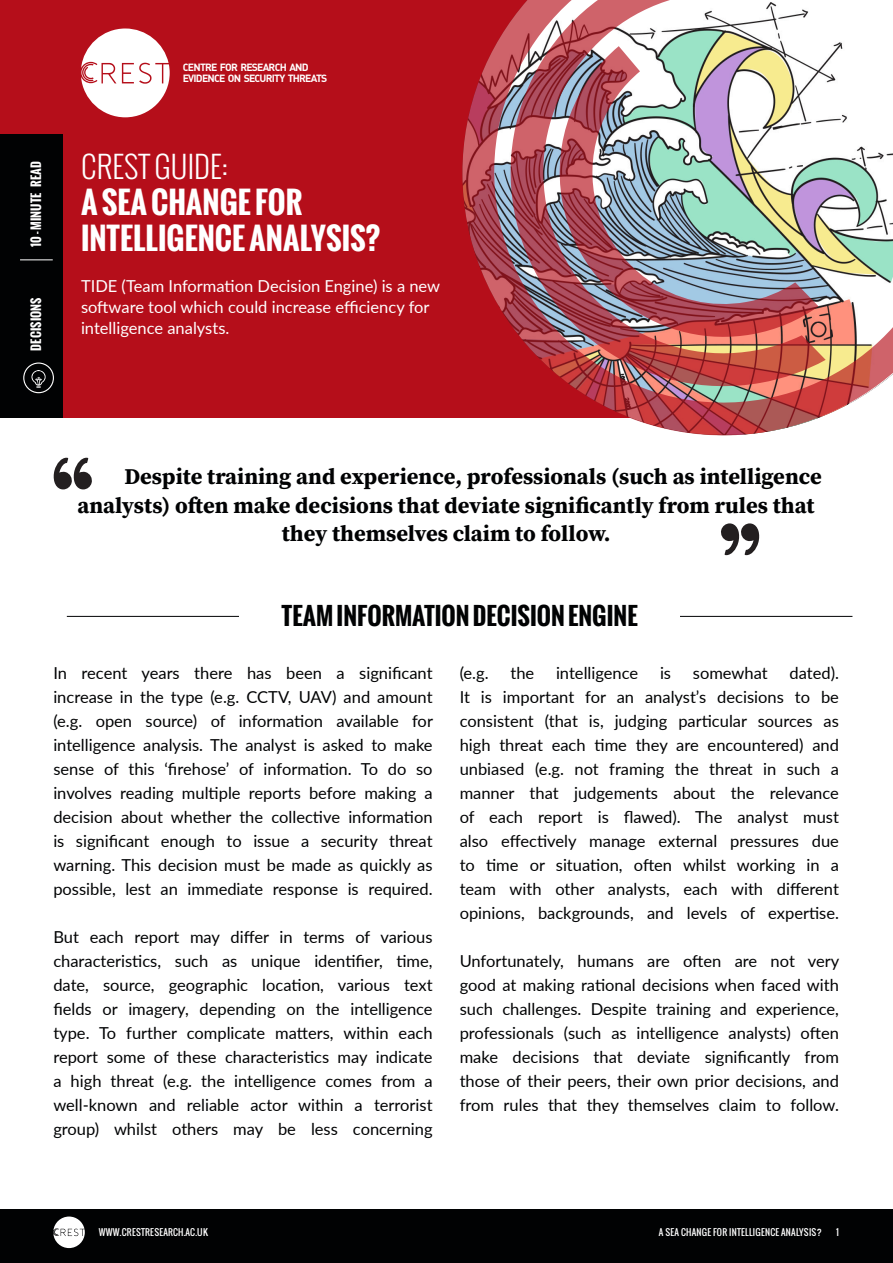
<style>
.page{position:relative;width:893px;height:1263px;background:#fff}
.page>*{position:absolute;margin:0;border:0;box-sizing:border-box;transform-origin:0 0}
.t1{font:700 30px/36px "Oswald";color:#fff}
.t2{font:300 30px "Oswald";color:#fff}
.t3{font:700 24px "Oswald";color:#010203}
.t4{font:700 22.5px "Source Serif Pro";color:#010203}
.NG_Body{font:16.5px/24px "Lato";color:#010203;text-align:justify}
.t5{font:16.5px/21px "Lato";color:#fff}
.t6{font:700 12px "Oswald";letter-spacing:.01em;color:#fff}
.t7{font:10.35px/11.4px "DIN Bold Alternate";letter-spacing:-.075em;color:#fff}
.t8{font:9px "Oswald";letter-spacing:.025em;color:#fff}
.t9{font:3.75px/4.1px "DIN Bold Alternate";letter-spacing:-.075em;color:#fff}
</style>
<div class="page">
<div style="left:0;top:1209px;width:893px;height:54px;background:#010203"></div>
<svg style="left:53px;top:1216px;width:32px;height:32px"></svg>
<div style="left:0;top:0;width:773px;height:418px;background:#b50e1a"></div>
<svg style="left:81px;top:29px;width:89px;height:88px"></svg>
<div style="left:0;top:135px;width:62px;height:283px;background:#010203"></div>
<div style="left:23px;top:362px;width:31px;height:31px;border:1px solid #fff;border-radius:50%"></div>
<img style="left:31px;top:370px;width:15px;height:18px">
<hr style="left:20px;top:259px;width:33px;height:1px;background:#fff">
<svg style="left:462px;top:0;width:431px;height:436px"></svg>
<hr style="left:67px;top:616px;width:785px;height:1px;background:#010203">
<div style="left:239px;top:598px;width:441px;height:36px;background:#fff"></div>
<svg style="left:53px;top:458px;width:39px;height:31px"></svg>
<svg style="left:721px;top:523px;width:38px;height:32px"></svg>
<p class="t7" style="left:183px;top:61px;width:146px">CENTRE FOR RESEARCH AND<br>EVIDENCE ON SECURITY THREATS</p>
<p class="t6" style="left:27px;top:247px;width:87px;rotate:-90deg">10 - MINUTE READ</p>
<p class="t2" style="left:81px;top:146px;width:149px">CREST GUIDE:</p>
<p class="t1" style="left:81px;top:184px;width:301px">A SEA CHANGE FOR<br>INTELLIGENCE ANALYSIS?</p>
<p class="t5" style="left:81px;top:275px;width:361px">TIDE (Team Information Decision Engine) is a new software tool which could increase efficiency for intelligence analysts.</p>
<p class="t6" style="left:27px;top:351px;width:55px;rotate:-90deg">DECISIONS</p>
<p class="t4" style="left:124px;top:464px;width:699px">Despite training and experience, professionals (such as intelligence</p>
<p class="t4" style="left:78px;top:492px;width:738px">analysts) often make decisions that deviate significantly from rules that</p>
<p class="t4" style="left:282px;top:521px;width:330px">they themselves claim to follow.</p>
<p class="t3" style="left:282px;top:598px;width:358px">TEAM INFORMATION DECISION ENGINE</p>
<p class="NG_Body" style="left:53px;top:660px;width:381px">In recent years there has been a significant increase in the type (e.g. CCTV, UAV) and amount (e.g. open source) of information available for intelligence analysis. The analyst is asked to make sense of this ‘firehose’ of information. To do so involves reading multiple reports before making a decision about whether the collective information is significant enough to issue a security threat warning. This decision must be made as quickly as possible, lest an immediate response is required.</p>
<p class="NG_Body" style="left:53px;top:924px;width:381px">But each report may differ in terms of various characteristics, such as unique identifier, time, date, source, geographic location, various text fields or imagery, depending on the intelligence type. To further complicate matters, within each report some of these characteristics may indicate a high threat (e.g. the intelligence comes from a well-known and reliable actor within a terrorist group) whilst others may be less concerning</p>
<p class="NG_Body" style="left:460px;top:660px;width:381px;text-indent:330px">dated).<br>It is important for an analyst’s decisions to be consistent (that is, judging particular sources as high threat each time they are encountered) and unbiased (e.g. not framing the threat in such a manner that judgements about the relevance of each report is flawed). The analyst must also effectively manage external pressures due to time or situation, often whilst working in a team with other analysts, each with different opinions, backgrounds, and levels of expertise.</p>
<p class="NG_Body" style="left:460px;top:948px;width:381px">Unfortunately, humans are often are not very good at making rational decisions when faced with such challenges. Despite training and experience, professionals (such as intelligence analysts) often make decisions that deviate significantly from those of their peers, their own prior decisions, and from rules that they themselves claim to follow.</p>
<p class="NG_Body" style="left:460px;top:660px;width:30px">(e.g.</p>
<p class="NG_Body" style="left:510px;top:660px;width:25px">the</p>
<p class="NG_Body" style="left:556px;top:660px;width:84px">intelligence</p>
<p class="NG_Body" style="left:660px;top:660px;width:13px">is</p>
<p class="NG_Body" style="left:693px;top:660px;width:76px">somewhat</p>
<p class="t8" style="left:99px;top:1225px;width:111px">WWW.CRESTRESEARCH.AC.UK</p>
<p class="t8" style="left:659px;top:1225px;width:164px">A SEA CHANGE FOR INTELLIGENCE ANALYSIS?</p>
<p class="t8" style="left:836px;top:1225px;width:4px">1</p>
<p class="t9" style="left:89px;top:1228px;width:53px">CENTRE FOR RESEARCH AND<br>EVIDENCE ON SECURITY THREATS</p>
</div>
